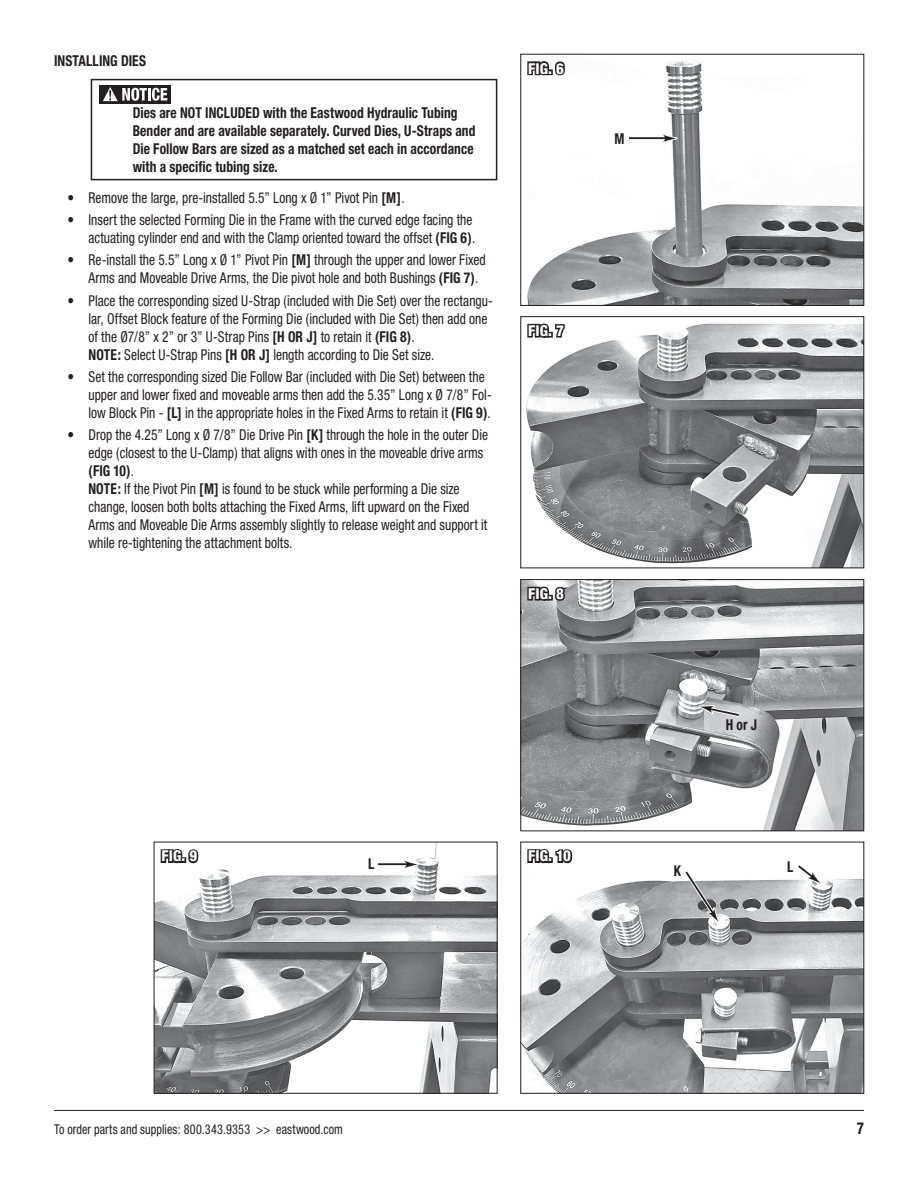
<style>
.page{position:relative;width:918px;height:1188px;background:#fff}
.page>*{position:absolute;margin:0;border:0;box-sizing:border-box;transform-origin:0 0}
.t1{font:700 condensed 16.5px "Helvetica Neue";color:#231f20;scale:.9 1}
.t2{font:condensed 15px/18px "Helvetica Neue";color:#231f20;scale:.9 1}
.t3{font:700 condensed 15px/18px "Helvetica Neue";letter-spacing:.005em;color:#231f20;scale:.9 1}
.t4{font:800 condensed 15px "Helvetica Neue";letter-spacing:.005em;color:#fff}
.t5{font:condensed 13.5px "Helvetica Neue";letter-spacing:.01em;color:#231f20;scale:.9 1}
.s1{font-weight:700}
</style>
<div class="page">
<hr style="left:54px;top:1110px;width:810px;height:1px;background:#231f20">
<div style="left:91px;top:79px;width:406px;height:101px;border:2px solid #231f20"></div>
<div style="left:99px;top:85px;width:72px;height:18px;background:#231f20"></div>
<svg style="left:103px;top:87px;width:64px;height:14px"></svg>
<img style="left:527px;top:61px;width:335px;height:243px">
<div style="left:521px;top:54px;width:343px;height:252px;border:1px solid #231f20"></div>
<svg style="left:527px;top:61px;width:39px;height:19px"></svg>
<img style="left:526px;top:323px;width:336px;height:243px">
<div style="left:521px;top:316px;width:343px;height:252px;border:1px solid #231f20"></div>
<svg style="left:526px;top:323px;width:40px;height:16px"></svg>
<img style="left:523px;top:581px;width:339px;height:248px">
<div style="left:521px;top:579px;width:343px;height:252px;border:1px solid #231f20"></div>
<svg style="left:526px;top:583px;width:40px;height:19px"></svg>
<img style="left:523px;top:879px;width:339px;height:213px">
<div style="left:521px;top:842px;width:343px;height:252px;border:1px solid #231f20"></div>
<svg style="left:527px;top:849px;width:46px;height:15px"></svg>
<img style="left:156px;top:844px;width:339px;height:248px">
<div style="left:154px;top:842px;width:343px;height:252px;border:1px solid #231f20"></div>
<svg style="left:159px;top:845px;width:41px;height:20px"></svg>
<hr style="left:630px;top:136px;width:40px;height:4px;background:#f8f7f7">
<hr style="left:630px;top:137px;width:40px;height:2px;background:#231f20">
<svg style="left:661px;top:134px;width:16px;height:9px"></svg>
<svg style="left:378px;top:862px;width:24px;height:4px"></svg>
<hr style="left:378px;top:863px;width:34px;height:2px;background:#231f20">
<svg style="left:402px;top:860px;width:17px;height:9px"></svg>
<svg style="left:796px;top:865px;width:27px;height:21px"></svg>
<svg style="left:682px;top:871px;width:39px;height:54px"></svg>
<svg style="left:857px;top:826px;width:8px;height:6px"></svg>
<svg style="left:658px;top:664px;width:82px;height:62px;background:#a7a8aa"></svg>
<p class="t3" style="left:54px;top:51px;width:104px">INSTALLING DIES</p>
<p class="t3" style="left:133px;top:104px;width:382px">Dies are NOT INCLUDED with the Eastwood Hydraulic Tubing Bender and are available separately. Curved Dies, U-Straps and Die Follow Bars are sized as a matched set each in accordance with a specific tubing size.</p>
<p class="t2" style="left:68px;top:188px;width:376px">• Remove the large, pre-installed 5.5” Long x Ø 1” Pivot Pin <span class="s1">[M]</span>.</p>
<p class="t2" style="left:68px;top:211px;width:455px;text-align:right">• Insert the selected Forming Die in the Frame with the curved edge facing the actuating cylinder end and with the Clamp oriented toward the offset <span class="s1">(FIG 6)</span>.</p>
<p class="t2" style="left:88px;top:251px;width:443px;text-indent:-21px">• Re-install the 5.5” Long x Ø 1” Pivot Pin <span class="s1">[M]</span> through the upper and lower Fixed<br>Arms and Moveable Drive Arms, the Die pivot hole and both Bushings <span class="s1">(FIG 7)</span>.</p>
<p class="t2" style="left:88px;top:291px;width:451px;text-indent:-21px">• Place the corresponding sized U-Strap (included with Die Set) over the rectangu&shy;lar, Offset Block feature of the Forming Die (included with Die Set) then add one of the Ø7/8” x 2” or 3” U-Strap Pins <span class="s1">[H OR J]</span> to retain it <span class="s1">(FIG 8)</span>.<br><span class="s1">NOTE:</span> Select U-Strap Pins <span class="s1">[H OR J]</span> length according to Die Set size.</p>
<p class="t2" style="left:88px;top:368px;width:450px;text-indent:-21px">• Set the corresponding sized Die Follow Bar (included with Die Set) between the upper and lower fixed and moveable arms then add the 5.35” Long x Ø 7/8” Fol&shy;low Block Pin - <span class="s1">[L]</span> in the appropriate holes in the Fixed Arms to retain it <span class="s1">(FIG 9)</span>.</p>
<p class="t2" style="left:88px;top:426px;width:446px;text-indent:-21px">• Drop the 4.25” Long x Ø 7/8” Die Drive Pin <span class="s1">[K]</span> through the hole in the outer Die edge (closest to the U-Clamp) that aligns with ones in the moveable drive arms <span class="s1">(FIG 10)</span>.<br><span class="s1">NOTE:</span> If the Pivot Pin <span class="s1">[M]</span> is found to be stuck while performing a Die size change, loosen both bolts attaching the Fixed Arms, lift upward on the Fixed Arms and Moveable Die Arms assembly slightly to release weight and support it while re-tightening the attachment bolts.</p>
<p class="t4" style="left:528px;top:59px;width:37px">FIG. 6</p>
<p class="t4" style="left:528px;top:321px;width:37px">FIG. 7</p>
<p class="t4" style="left:528px;top:584px;width:37px">FIG. 8</p>
<p class="t3" style="left:615px;top:130px;width:13px">M</p>
<p class="t4" style="left:161px;top:847px;width:37px">FIG. 9</p>
<p class="t4" style="left:528px;top:847px;width:44px">FIG. 10</p>
<p class="t3" style="left:368px;top:855px;width:8px">L</p>
<p class="t3" style="left:726px;top:715px;width:36px">H or J</p>
<p class="t3" style="left:674px;top:861px;width:10px">K</p>
<p class="t3" style="left:787px;top:858px;width:8px">L</p>
<p class="t5" style="left:54px;top:1121px;width:323px">To order parts and supplies: 800.343.9353 &gt;&gt; eastwood.com</p>
<p class="t1" style="left:857px;top:1118px;width:9px">7</p>
</div>
